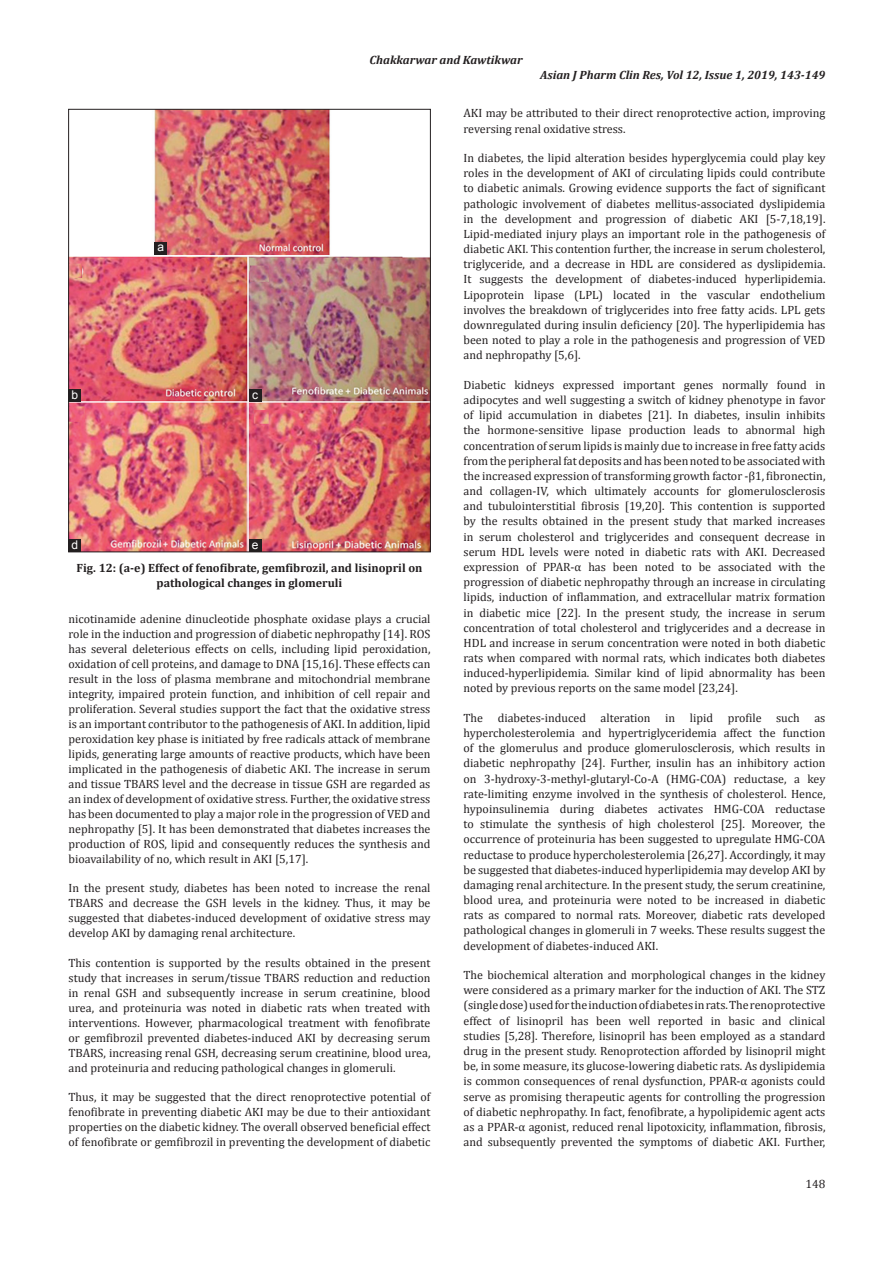
<style>
.page{position:relative;width:894px;height:1263px;background:#fff}
.page>*{position:absolute;margin:0;border:0;box-sizing:border-box;transform-origin:0 0}
.TX{font:12px/15.1px "Cambria";color:#231f20;text-align:justify}
.FGC{font:700 12px/15px "Cambria";color:#231f20;text-align:center}
.t1{font:italic 700 12px "Cambria";color:#231f20}
.LABEL{font:12px "Arial";color:#fff}
</style>
<div class="page">
<img style="left:70px;top:111px;width:358px;height:439px">
<div style="left:154px;top:242px;width:13px;height:13px;background:#231f20"></div>
<div style="left:68px;top:389px;width:13px;height:13px;background:#231f20"></div>
<div style="left:249px;top:389px;width:12px;height:13px;background:#231f20"></div>
<div style="left:68px;top:539px;width:13px;height:13px;background:#231f20"></div>
<div style="left:249px;top:539px;width:12px;height:13px;background:#231f20"></div>
<p class="t1" style="left:369px;top:51px;width:154px">Chakkarwar and Kawtikwar</p>
<p class="t1" style="left:540px;top:66px;width:287px">Asian J Pharm Clin Res, Vol 12, Issue 1, 2019, 143-149</p>
<p class="LABEL" style="left:157px;top:239px;width:8px">a</p>
<p class="LABEL" style="left:72px;top:386px;width:8px">b</p>
<p class="LABEL" style="left:252px;top:386px;width:7px">c</p>
<p class="LABEL" style="left:72px;top:537px;width:8px">d</p>
<p class="LABEL" style="left:252px;top:537px;width:8px">e</p>
<p class="FGC" style="left:76px;top:560px;width:347px">Fig. 12: (a-e) Effect of fenofibrate, gemfibrozil, and lisinopril on pathological changes in glomeruli</p>
<p class="TX" style="left:68px;top:611px;width:363px">nicotinamide adenine dinucleotide phosphate oxidase plays a crucial role in the induction and progression of diabetic nephropathy [14]. ROS has several deleterious effects on cells, including lipid peroxidation, oxidation of cell proteins, and damage to DNA [15,16]. These effects can result in the loss of plasma membrane and mitochondrial membrane integrity, impaired protein function, and inhibition of cell repair and proliferation. Several studies support the fact that the oxidative stress is an important contributor to the pathogenesis of AKI. In addition, lipid peroxidation key phase is initiated by free radicals attack of membrane lipids, generating large amounts of reactive products, which have been implicated in the pathogenesis of diabetic AKI. The increase in serum and tissue TBARS level and the decrease in tissue GSH are regarded as an index of development of oxidative stress. Further, the oxidative stress has been documented to play a major role in the progression of VED and nephropathy [5]. It has been demonstrated that diabetes increases the production of ROS, lipid and consequently reduces the synthesis and bioavailability of no, which result in AKI [5,17].</p>
<p class="TX" style="left:68px;top:880px;width:363px">In the present study, diabetes has been noted to increase the renal TBARS and decrease the GSH levels in the kidney. Thus, it may be suggested that diabetes-induced development of oxidative stress may develop AKI by damaging renal architecture.</p>
<p class="TX" style="left:68px;top:955px;width:363px">This contention is supported by the results obtained in the present study that increases in serum/tissue TBARS reduction and reduction in renal GSH and subsequently increase in serum creatinine, blood urea, and proteinuria was noted in diabetic rats when treated with interventions. However, pharmacological treatment with fenofibrate or gemfibrozil prevented diabetes-induced AKI by decreasing serum TBARS, increasing renal GSH, decreasing serum creatinine, blood urea, and proteinuria and reducing pathological changes in glomeruli.</p>
<p class="TX" style="left:68px;top:1089px;width:363px">Thus, it may be suggested that the direct renoprotective potential of fenofibrate in preventing diabetic AKI may be due to their antioxidant properties on the diabetic kidney. The overall observed beneficial effect of fenofibrate or gemfibrozil in preventing the development of diabetic</p>
<p class="TX" style="left:463px;top:106px;width:363px">AKI may be attributed to their direct renoprotective action, improving reversing renal oxidative stress.</p>
<p class="TX" style="left:463px;top:150px;width:363px">In diabetes, the lipid alteration besides hyperglycemia could play key roles in the development of AKI of circulating lipids could contribute to diabetic animals. Growing evidence supports the fact of significant pathologic involvement of diabetes mellitus-associated dyslipidemia in the development and progression of diabetic AKI [5-7,18,19].<br>Lipid-mediated injury plays an important role in the pathogenesis of diabetic AKI. This contention further, the increase in serum cholesterol, triglyceride, and a decrease in HDL are considered as dyslipidemia.<br>It suggests the development of diabetes-induced hyperlipidemia.<br>Lipoprotein lipase (LPL) located in the vascular endothelium involves the breakdown of triglycerides into free fatty acids. LPL gets downregulated during insulin deficiency [20]. The hyperlipidemia has been noted to play a role in the pathogenesis and progression of VED and nephropathy [5,6].</p>
<p class="TX" style="left:463px;top:377px;width:363px">Diabetic kidneys expressed important genes normally found in adipocytes and well suggesting a switch of kidney phenotype in favor of lipid accumulation in diabetes [21]. In diabetes, insulin inhibits the hormone-sensitive lipase production leads to abnormal high concentration of serum lipids is mainly due to increase in free fatty acids from the peripheral fat deposits and has been noted to be associated with the increased expression of transforming growth factor -β1, fibronectin, and collagen-IV, which ultimately accounts for glomerulosclerosis and tubulointerstitial fibrosis [19,20]. This contention is supported by the results obtained in the present study that marked increases in serum cholesterol and triglycerides and consequent decrease in serum HDL levels were noted in diabetic rats with AKI. Decreased expression of PPAR-α has been noted to be associated with the progression of diabetic nephropathy through an increase in circulating lipids, induction of inflammation, and extracellular matrix formation in diabetic mice [22]. In the present study, the increase in serum concentration of total cholesterol and triglycerides and a decrease in HDL and increase in serum concentration were noted in both diabetic rats when compared with normal rats, which indicates both diabetes induced-hyperlipidemia. Similar kind of lipid abnormality has been noted by previous reports on the same model [23,24].</p>
<p class="TX" style="left:463px;top:710px;width:363px">The diabetes-induced alteration in lipid profile such as hypercholesterolemia and hypertriglyceridemia affect the function of the glomerulus and produce glomerulosclerosis, which results in diabetic nephropathy [24]. Further, insulin has an inhibitory action on 3-hydroxy-3-methyl-glutaryl-Co-A (HMG-COA) reductase, a key rate-limiting enzyme involved in the synthesis of cholesterol. Hence, hypoinsulinemia during diabetes activates HMG-COA reductase to stimulate the synthesis of high cholesterol [25]. Moreover, the occurrence of proteinuria has been suggested to upregulate HMG-COA reductase to produce hypercholesterolemia [26,27]. Accordingly, it may be suggested that diabetes-induced hyperlipidemia may develop AKI by damaging renal architecture. In the present study, the serum creatinine, blood urea, and proteinuria were noted to be increased in diabetic rats as compared to normal rats. Moreover, diabetic rats developed pathological changes in glomeruli in 7 weeks. These results suggest the development of diabetes-induced AKI.</p>
<p class="TX" style="left:463px;top:967px;width:363px">The biochemical alteration and morphological changes in the kidney were considered as a primary marker for the induction of AKI. The STZ (single dose) used for the induction of diabetes in rats. The renoprotective effect of lisinopril has been well reported in basic and clinical studies [5,28]. Therefore, lisinopril has been employed as a standard drug in the present study. Renoprotection afforded by lisinopril might be, in some measure, its glucose-lowering diabetic rats. As dyslipidemia is common consequences of renal dysfunction, PPAR-α agonists could serve as promising therapeutic agents for controlling the progression of diabetic nephropathy. In fact, fenofibrate, a hypolipidemic agent acts as a PPAR-α agonist, reduced renal lipotoxicity, inflammation, fibrosis, and subsequently prevented the symptoms of diabetic AKI. Further,</p>
<p class="TX" style="left:805px;top:1176px;width:21px">148</p>
</div>
